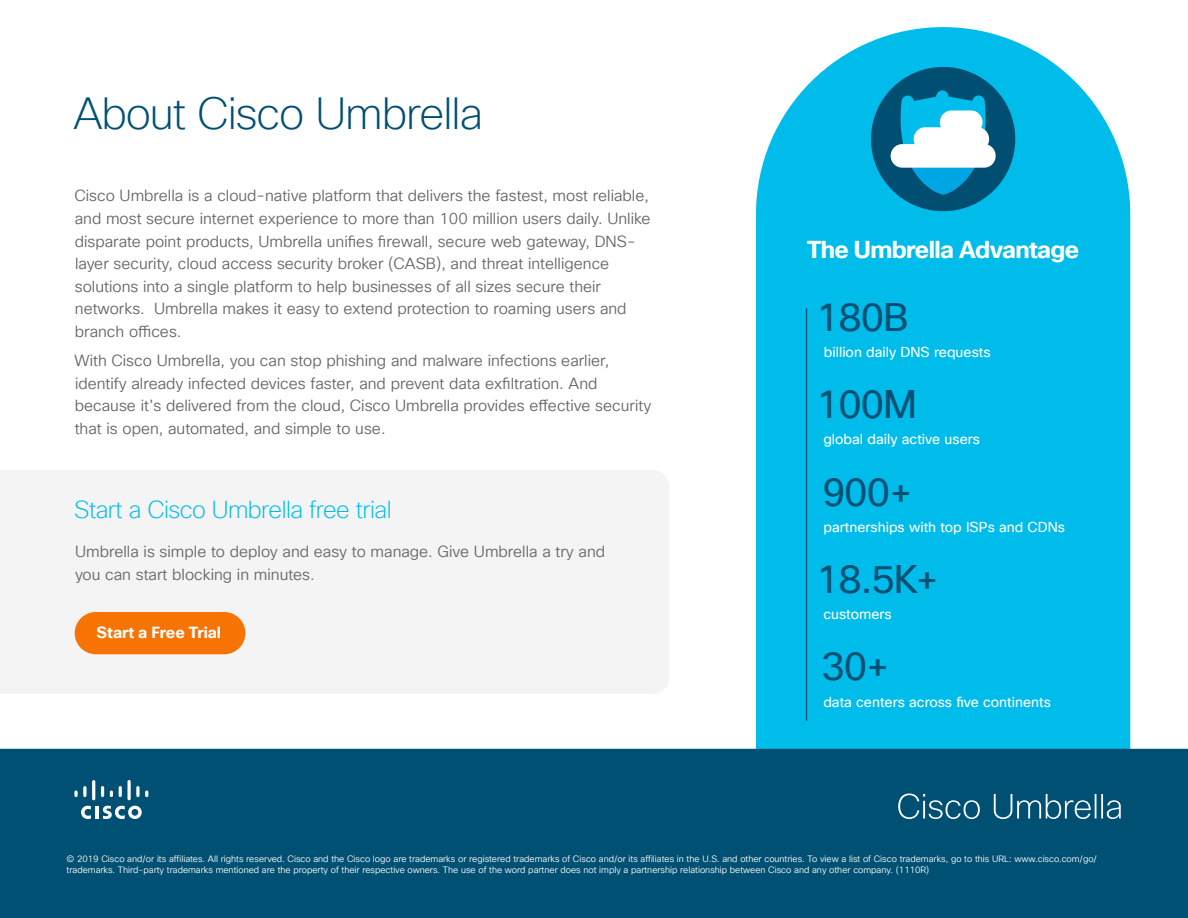
<style>
.page{position:relative;width:1188px;height:918px;background:#fff}
.page>*{position:absolute;margin:0;border:0;box-sizing:border-box;transform-origin:0 0}
.t1{font:200 43.95px "Cisco Sans TT";letter-spacing:-.025em;color:#005073}
.t2{font:39px "Cisco Sans TT";letter-spacing:-.025em;color:#005073}
.t3{font:200 24px "Cisco Sans TT";letter-spacing:-.025em;color:#00bceb}
.t4{font:700 23.85px "Cisco Sans TT";letter-spacing:-.025em;color:#fff}
.t5{font:15.75px/22.6px "Cisco Sans TT Light";color:#666767}
.t6{font:700 15.75px "Cisco Sans TT";color:#fff}
.t7{font:14.1px "Cisco Sans TT";color:#fff}
.t8{font:9px/11.2px "Cisco Sans TT Light";color:#fff}
</style>
<div class="page">
<div style="left:756px;top:27px;width:374px;height:722px;background:#00bceb"></div>
<hr style="left:806px;top:308px;width:1px;height:413px;background:#004f73">
<div style="left:871px;top:67px;width:144px;height:144px;background:#004f73;border-radius:50%"></div>
<svg style="left:894px;top:90px;width:98px;height:104px"></svg>
<div style="left:940px;top:110px;width:43px;height:24px;background:#fff;border-radius:12px"></div>
<div style="left:891px;top:144px;width:105px;height:24px;background:#fff;border-radius:12px"></div>
<div style="left:914px;top:127px;width:75px;height:24px;background:#fff;border-radius:12px"></div>
<div style="left:0;top:470px;width:669px;height:223px;background:#f4f4f4"></div>
<div style="left:75px;top:612px;width:170px;height:42px;background:#f77303;border-radius:21px"></div>
<div style="left:0;top:749px;width:1188px;height:169px;background:#005073"></div>
<svg style="left:81px;top:806px;width:10px;height:13px"></svg>
<svg style="left:103px;top:806px;width:39px;height:13px"></svg>
<svg style="left:74px;top:786px;width:12px;height:11px"></svg>
<hr style="left:92px;top:780px;width:3px;height:20px;background:#fff;border-radius:2px">
<svg style="left:101px;top:786px;width:3px;height:11px"></svg>
<svg style="left:110px;top:791px;width:3px;height:6px"></svg>
<svg style="left:119px;top:786px;width:3px;height:11px"></svg>
<svg style="left:127px;top:780px;width:4px;height:20px"></svg>
<svg style="left:136px;top:786px;width:4px;height:11px"></svg>
<svg style="left:145px;top:791px;width:3px;height:6px"></svg>
<hr style="left:95px;top:806px;width:4px;height:13px;background:#fff">
<svg style="left:898px;top:793px;width:82px;height:26px;background:#2e6f8c"></svg>
<svg style="left:994px;top:794px;width:127px;height:25px;background:#357490"></svg>
<h1 class="t1" style="left:73px;top:85px;width:411px">About Cisco Umbrella</h1>
<p class="t5" style="left:74px;top:185px;width:578px">Cisco Umbrella is a cloud-native platform that delivers the fastest, most reliable, and most secure internet experience to more than 100 million users daily. Unlike disparate point products, Umbrella unifies firewall, secure web gateway, DNS&shy;layer security, cloud access security broker (CASB), and threat intelligence solutions into a single platform to help businesses of all sizes secure their networks. Umbrella makes it easy to extend protection to roaming users and branch offices.</p>
<p class="t5" style="left:75px;top:350px;width:578px">With Cisco Umbrella, you can stop phishing and malware infections earlier, identify already infected devices faster, and prevent data exfiltration. And because it’s delivered from the cloud, Cisco Umbrella provides effective security that is open, automated, and simple to use.</p>
<h3 class="t3" style="left:74px;top:494px;width:319px">Start a Cisco Umbrella free trial</h3>
<p class="t5" style="left:75px;top:541px;width:532px">Umbrella is simple to deploy and easy to manage. Give Umbrella a try and you can start blocking in minutes.</p>
<p class="t6" style="left:97px;top:622px;width:126px">Start a Free Trial</p>
<h3 class="t4" style="left:807px;top:234px;width:274px">The Umbrella Advantage</h3>
<h2 class="t2" style="left:816px;top:292px;width:94px">180B</h2>
<p class="t7" style="left:824px;top:343px;width:168px">billion daily DNS requests</p>
<h2 class="t2" style="left:816px;top:379px;width:103px">100M</h2>
<p class="t7" style="left:823px;top:430px;width:158px">global daily active users</p>
<h2 class="t2" style="left:822px;top:467px;width:92px">900+</h2>
<p class="t7" style="left:824px;top:518px;width:243px">partnerships with top ISPs and CDNs</p>
<h2 class="t2" style="left:816px;top:554px;width:124px">18.5K+</h2>
<p class="t7" style="left:823px;top:605px;width:70px">customers</p>
<h2 class="t2" style="left:821px;top:641px;width:70px">30+</h2>
<p class="t7" style="left:823px;top:693px;width:229px">data centers across five continents</p>
<p class="t8" style="left:67px;top:853px;width:1032px">© 2019 Cisco and/or its affiliates. All rights reserved. Cisco and the Cisco logo are trademarks or registered trademarks of Cisco and/or its affiliates in the U.S. and other countries. To view a list of Cisco trademarks, go to this URL: www.cisco.com/go/ trademarks. Third-party trademarks mentioned are the property of their respective owners. The use of the word partner does not imply a partnership relationship between Cisco and any other company. (1110R)</p>
</div>
